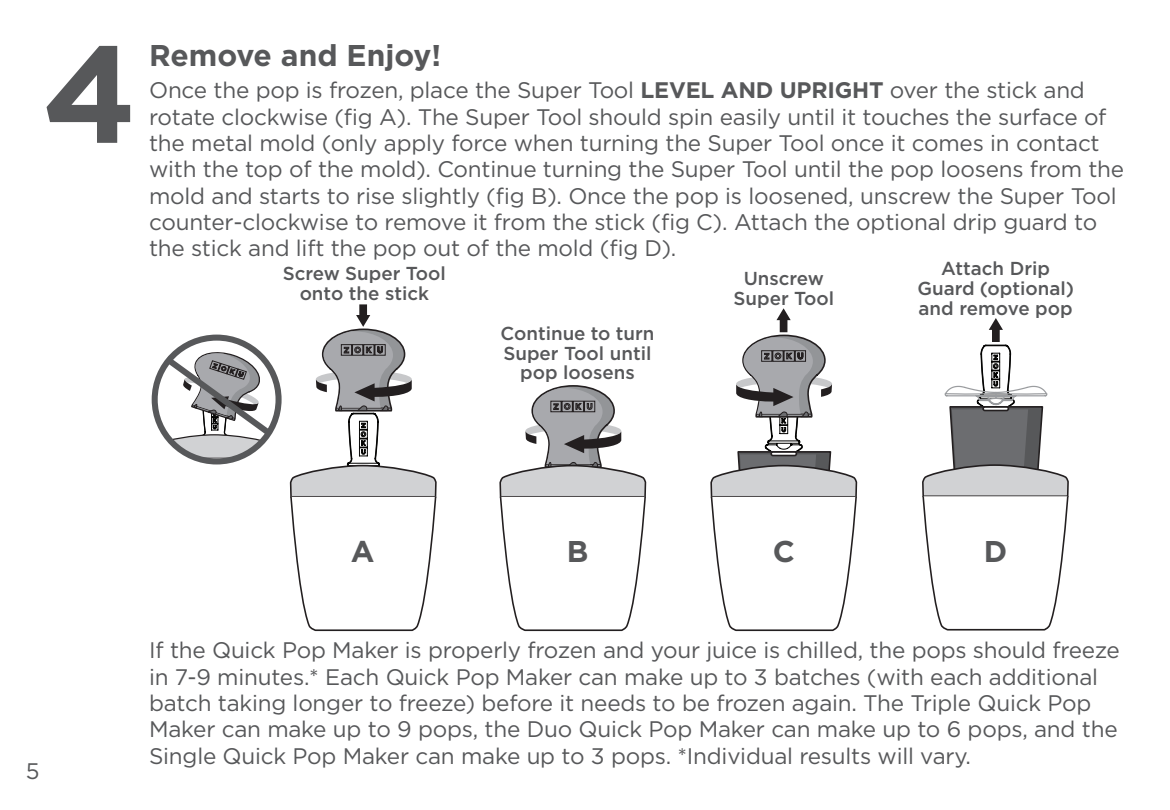
<style>
.page{position:relative;width:1170px;height:810px;background:#fff}
.page>*{position:absolute;margin:0;border:0;box-sizing:border-box;transform-origin:0 0}
.t1{font:700 137.5px "Gotham";color:#57585a}
.t2{font:700 30px "Gotham";color:#57585a}
.t3{font:22.5px/26.2px "Gotham";letter-spacing:-.01em;color:#57585a}
.t4{font:500 18.75px/19.2px "Gotham";color:#57585a;text-align:center}
.s1{font-weight:700}
</style>
<div class="page">
<svg style="left:290px;top:304px;width:147px;height:327px"></svg>
<svg style="left:499px;top:385px;width:148px;height:246px"></svg>
<svg style="left:710px;top:308px;width:148px;height:323px"></svg>
<svg style="left:922px;top:318px;width:147px;height:313px"></svg>
<div style="left:152px;top:335px;width:130px;height:129px;border:6px solid #57585a;border-radius:50%"></div>
<svg style="left:155px;top:350px;width:122px;height:111px"></svg>
<h1 class="t1" style="left:42px;top:15px;width:96px">4</h1>
<h2 class="t2" style="left:149px;top:38px;width:294px">Remove and Enjoy!</h2>
<p class="t3" style="left:149px;top:77px;width:977px">Once the pop is frozen, place the Super Tool <span class="s1">LEVEL AND UPRIGHT</span> over the stick and rotate clockwise (fig A). The Super Tool should spin easily until it touches the surface of the metal mold (only apply force when turning the Super Tool once it comes in contact with the top of the mold). Continue turning the Super Tool until the pop loosens from the mold and starts to rise slightly (fig B). Once the pop is loosened, unscrew the Super Tool counter-clockwise to remove it from the stick (fig C). Attach the optional drip guard to the stick and lift the pop out of the mold (fig D).</p>
<p class="t4" style="left:283px;top:264px;width:165px">Screw Super Tool onto the stick</p>
<p class="t4" style="left:734px;top:267px;width:102px;line-height:20px">Unscrew<br>Super Tool</p>
<p class="t4" style="left:917px;top:258px;width:158px;line-height:20px">Attach Drip<br>Guard (optional) and remove pop</p>
<p class="t4" style="left:500px;top:324px;width:156px">Continue to turn<br>Super Tool until pop loosens</p>
<p class="t3" style="left:26px;top:757px;width:15px">5</p>
<h2 class="t2" style="left:351px;top:534px;width:25px">A</h2>
<h2 class="t2" style="left:567px;top:534px;width:23px">B</h2>
<h2 class="t2" style="left:773px;top:534px;width:24px">C</h2>
<h2 class="t2" style="left:984px;top:534px;width:25px">D</h2>
<p class="t3" style="left:149px;top:637px;width:972px">If the Quick Pop Maker is properly frozen and your juice is chilled, the pops should freeze in 7-9 minutes.* Each Quick Pop Maker can make up to 3 batches (with each additional batch taking longer to freeze) before it needs to be frozen again. The Triple Quick Pop Maker can make up to 9 pops, the Duo Quick Pop Maker can make up to 6 pops, and the Single Quick Pop Maker can make up to 3 pops. *Individual results will vary.</p>
</div>
